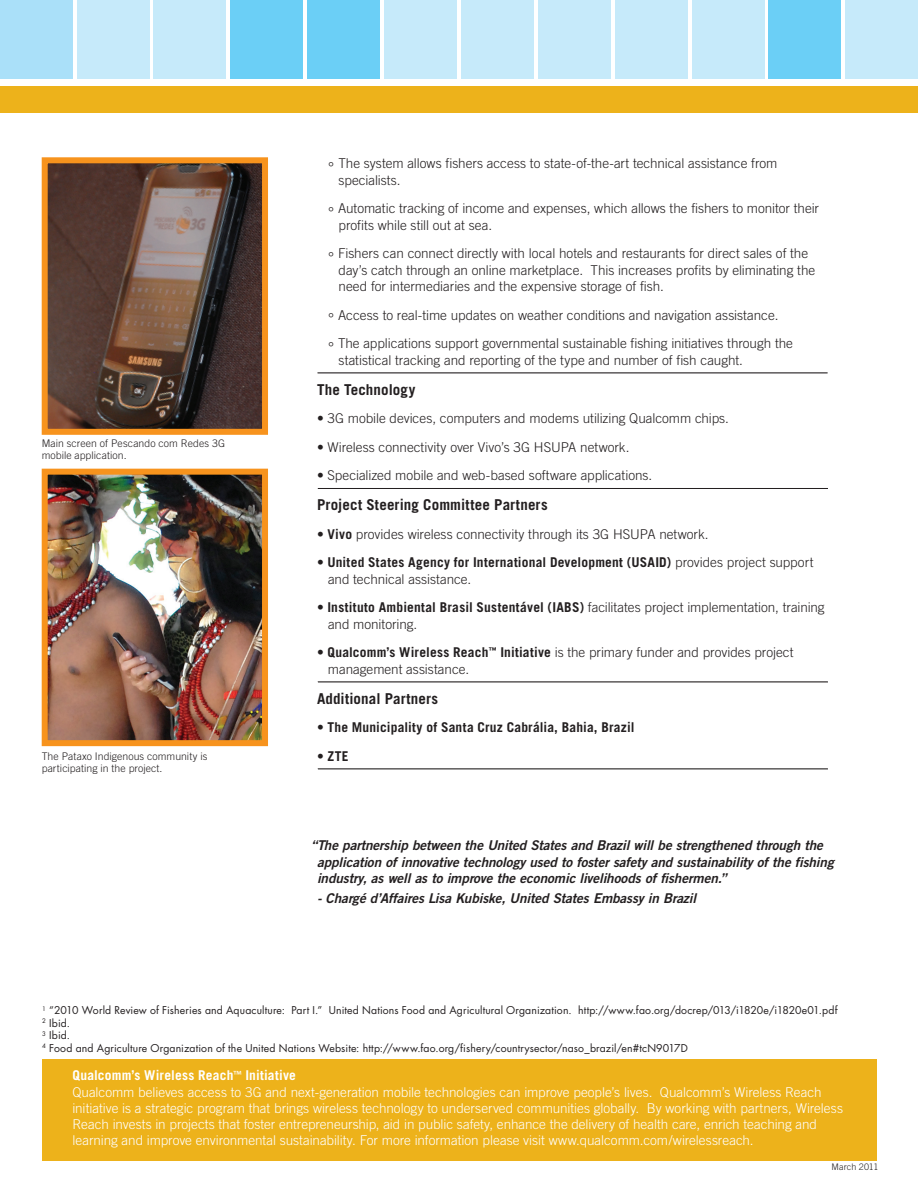
<style>
.page{position:relative;width:918px;height:1188px;background:#fff}
.page>*{position:absolute;margin:0;border:0;box-sizing:border-box;transform-origin:0 0}
.t1{font:700 15px "Trade Gothic";letter-spacing:.01em;color:#231f20}
.t2{font:300 13.5px/16.5px "Trade Gothic";color:#231f20}
.t3{font:300 13.5px/16.2px "Trade Gothic";letter-spacing:-.005em;color:#fff}
.t4{font:italic 13.5px/16.5px "Trade Gothic Bold Two";letter-spacing:-.01em;color:#231f20}
.t5{font:700 13.5px/16.5px "Trade Gothic";letter-spacing:.015em;color:#231f20}
.t6{font:10.5px/12.6px "Futura";letter-spacing:.01em;color:#231f20}
.t7{font:300 10.5px/12px "Trade Gothic";letter-spacing:.01em;color:#231f20}
.t8{font:300 9px "Trade Gothic";letter-spacing:.005em;color:#231f20}
.s1{font-size:15px}
.s2{font-weight:700}
.s3{font-weight:300}
.s4{font-family:"Myriad Pro";font-weight:400}
</style>
<div class="page">
<img style="left:49px;top:476px;width:212px;height:263px">
<img style="left:49px;top:164px;width:212px;height:264px">
<div style="left:42px;top:469px;width:226px;height:277px;border:6px solid #f7931d"></div>
<div style="left:42px;top:157px;width:226px;height:278px;border:6px solid #f7931d"></div>
<div style="left:0;top:87px;width:918px;height:26px;background:#edb21b"></div>
<div style="left:0;top:0;width:72px;height:79px;background:#aae0f9"></div>
<div style="left:77px;top:0;width:72px;height:79px;background:#c6eafa"></div>
<div style="left:154px;top:0;width:72px;height:79px;background:#c6eafa"></div>
<div style="left:231px;top:0;width:72px;height:79px;background:#6bcff6"></div>
<div style="left:308px;top:0;width:72px;height:79px;background:#6bcff6"></div>
<div style="left:384px;top:0;width:73px;height:79px;background:#c6eafa"></div>
<div style="left:461px;top:0;width:73px;height:79px;background:#c6eafa"></div>
<div style="left:538px;top:0;width:72px;height:79px;background:#c6eafa"></div>
<div style="left:615px;top:0;width:72px;height:79px;background:#c6eafa"></div>
<div style="left:692px;top:0;width:72px;height:79px;background:#c6eafa"></div>
<div style="left:769px;top:0;width:72px;height:79px;background:#6bcff6"></div>
<div style="left:846px;top:0;width:72px;height:79px;background:#c6eafa"></div>
<div style="left:42px;top:1060px;width:835px;height:101px;background:#edb21b"></div>
<hr style="left:318px;top:373px;width:510px;height:1px;background:#231f20">
<hr style="left:318px;top:488px;width:510px;height:1px;background:#231f20">
<hr style="left:318px;top:682px;width:510px;height:1px;background:#231f20">
<hr style="left:318px;top:769px;width:510px;height:1px;background:#231f20">
<p class="t7" style="left:42px;top:437px;width:185px">Main screen of Pescando com Redes 3G mobile application.</p>
<p class="t7" style="left:42px;top:750px;width:167px">The Pataxo Indigenous community is participating in the project.</p>
<p class="t2" style="left:339px;top:155px;width:440px;text-indent:-10px"><span class="s1">°</span> The system allows fishers access to state-of-the-art technical assistance from specialists.</p>
<p class="t2" style="left:339px;top:200px;width:482px;text-indent:-10px"><span class="s1">°</span> Automatic tracking of income and expenses, which allows the fishers to monitor their profits while still out at sea.</p>
<p class="t2" style="left:339px;top:245px;width:478px;text-indent:-10px"><span class="s1">°</span> Fishers can connect directly with local hotels and restaurants for direct sales of the day’s catch through an online marketplace. This increases profits by eliminating the need for intermediaries and the expensive storage of fish.</p>
<p class="t2" style="left:328px;top:301px;width:466px;line-height:28.5px"><span class="s1">°</span> Access to real-time updates on weather conditions and navigation assistance.<br><span class="s1">°</span> The applications support governmental sustainable fishing initiatives through the</p>
<p class="t2" style="left:339px;top:352px;width:406px">statistical tracking and reporting of the type and number of fish caught.</p>
<p class="t1" style="left:317px;top:380px;width:100px">The Technology</p>
<p class="t2" style="left:317px;top:410px;width:414px">• 3G mobile devices, computers and modems utilizing Qualcomm chips.</p>
<p class="t2" style="left:317px;top:439px;width:314px">• Wireless connectivity over Vivo’s 3G HSUPA network.</p>
<p class="t2" style="left:317px;top:467px;width:337px">• Specialized mobile and web-based software applications.</p>
<p class="t1" style="left:317px;top:496px;width:232px">Project Steering Committee Partners</p>
<p class="t2" style="left:317px;top:526px;width:393px">• <span class="s2">Vivo</span> provides wireless connectivity through its 3G HSUPA network.</p>
<p class="t5" style="left:328px;top:554px;width:487px;text-indent:-11px"><span class="s3">•</span> United States Agency for International Development (USAID) <span class="s3">provides project support and technical assistance.</span></p>
<p class="t2" style="left:328px;top:599px;width:498px;text-indent:-11px">• <span class="s2">Instituto Ambiental Brasil Sustentável (IABS)</span> facilitates project implementation, training and monitoring.</p>
<p class="t2" style="left:328px;top:644px;width:467px;text-indent:-11px">• <span class="s2">Qualcomm’s Wireless Reach</span><sup>™</sup> <span class="s2">Initiative</span> is the primary funder and provides project management assistance.</p>
<p class="t1" style="left:317px;top:689px;width:123px">Additional Partners</p>
<p class="t5" style="left:317px;top:719px;width:319px"><span class="s3">•</span> The Municipality of Santa Cruz Cabrália, Bahia, Brazil</p>
<p class="t5" style="left:317px;top:748px;width:33px"><span class="s3">•</span> ZTE</p>
<p class="t4" style="left:317px;top:837px;width:518px;text-indent:-6px">“The partnership between the United States and Brazil will be strengthened through the application of innovative technology used to foster safety and sustainability of the fishing industry, as well as to improve the economic livelihoods of fishermen.”</p>
<p class="t4" style="left:317px;top:890px;width:381px">- Chargé d’Affaires Lisa Kubiske, United States Embassy in Brazil</p>
<p class="t6" style="left:42px;top:1004px;width:797px"><sup>1</sup> “2010 World Review of Fisheries and Aquaculture: Part I.” United Nations Food and Agricultural Organization. http://www.fao.org/docrep/013/i1820e/i1820e01.pdf <sup>2</sup> Ibid.<br><sup>3</sup> Ibid.<br><sup>4</sup> Food and Agriculture Organization of the United Nations Website: http://www.fao.org/fishery/countrysector/naso_brazil/en#tcN9017D</p>
<p class="t3" style="left:73px;top:1067px;width:772px"><span class="s2">Qualcomm’s Wireless Reach</span><span class="s4">™</span> <span class="s2">Initiative<br></span>Qualcomm believes access to 3G and next-generation mobile technologies can improve people’s lives. Qualcomm’s Wireless Reach initiative is a strategic program that brings wireless technology to underserved communities globally. By working with partners, Wireless Reach invests in projects that foster entrepreneurship, aid in public safety, enhance the delivery of health care, enrich teaching and learning and improve environmental sustainability. For more information please visit www.qualcomm.com/wirelessreach.</p>
<p class="t8" style="left:832px;top:1161px;width:48px">March 2011</p>
</div>
